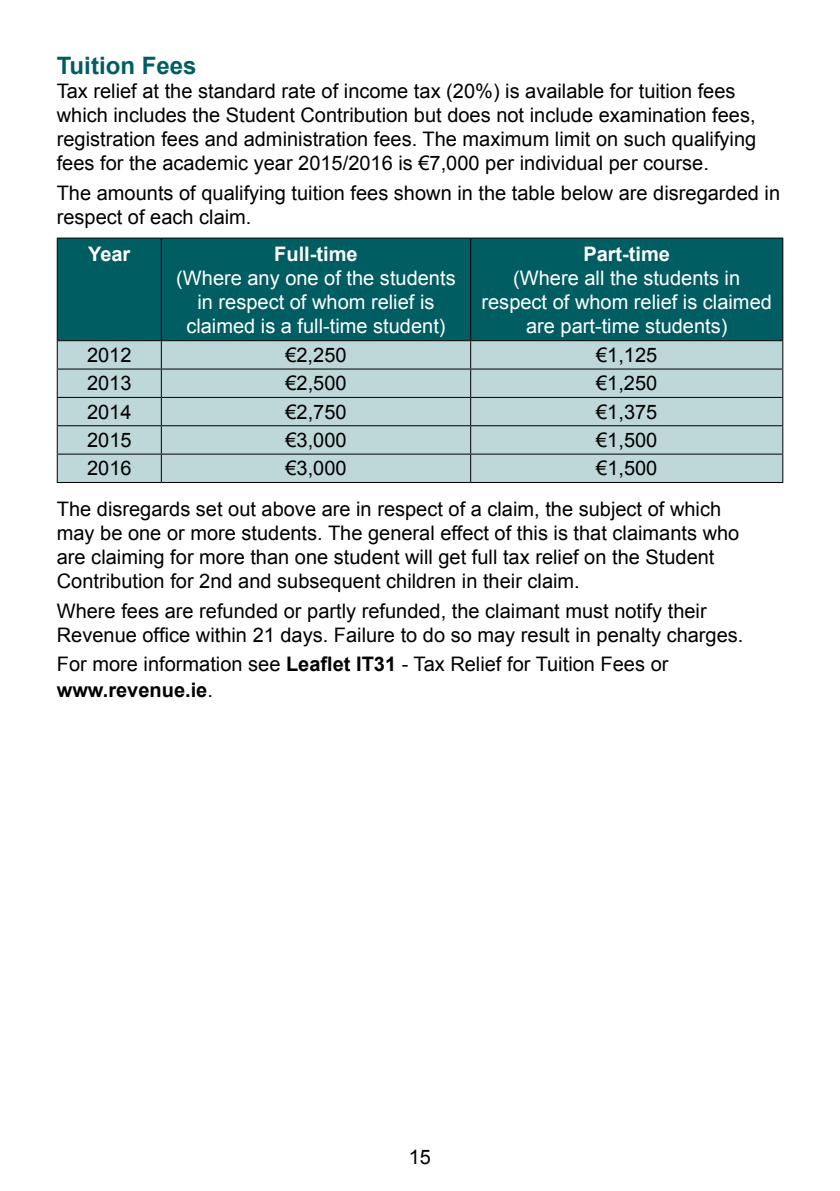
<style>
.page{position:relative;width:840px;height:1191px;background:#fff}
.page>*{position:absolute;margin:0;border:0;box-sizing:border-box;transform-origin:0 0}
.t1{font:700 24px "Arial";color:#005d62}
.t2{font:20px/24px "Arial";color:#000}
.t3{font:20px/24px "Arial";color:#fff;text-align:center}
.t4{font:700 20px "Arial";color:#fff}
.s1{font-weight:700}
</style>
<div class="page">
<div style="left:58px;top:239px;width:723px;height:101px;background:#005d62"></div>
<div style="left:58px;top:341px;width:723px;height:141px;background:#bed7d8"></div>
<hr style="left:57px;top:368px;width:104px;height:1px;background:#000">
<hr style="left:161px;top:368px;width:309px;height:1px;background:#000">
<hr style="left:470px;top:368px;width:312px;height:1px;background:#000">
<hr style="left:57px;top:397px;width:104px;height:1px;background:#000">
<hr style="left:161px;top:397px;width:309px;height:1px;background:#000">
<hr style="left:470px;top:397px;width:312px;height:1px;background:#000">
<hr style="left:57px;top:425px;width:104px;height:1px;background:#000">
<hr style="left:161px;top:425px;width:309px;height:1px;background:#000">
<hr style="left:470px;top:425px;width:312px;height:1px;background:#000">
<hr style="left:57px;top:453px;width:104px;height:1px;background:#000">
<svg style="left:57px;top:341px;width:1px;height:141px"></svg>
<hr style="left:161px;top:453px;width:309px;height:1px;background:#000">
<svg style="left:161px;top:341px;width:1px;height:141px"></svg>
<hr style="left:470px;top:453px;width:312px;height:1px;background:#000">
<svg style="left:470px;top:341px;width:1px;height:141px"></svg>
<svg style="left:781px;top:341px;width:1px;height:141px"></svg>
<hr style="left:57px;top:482px;width:104px;height:1px;background:#000">
<hr style="left:161px;top:482px;width:309px;height:1px;background:#000">
<hr style="left:470px;top:482px;width:312px;height:1px;background:#000">
<hr style="left:57px;top:238px;width:104px;height:1px;background:#000">
<hr style="left:57px;top:239px;width:1px;height:101px;background:#000">
<hr style="left:161px;top:238px;width:309px;height:1px;background:#000">
<hr style="left:161px;top:239px;width:1px;height:101px;background:#000">
<hr style="left:470px;top:238px;width:312px;height:1px;background:#000">
<hr style="left:470px;top:239px;width:1px;height:101px;background:#000">
<hr style="left:781px;top:239px;width:1px;height:101px;background:#000">
<hr style="left:57px;top:340px;width:104px;height:1px;background:#000">
<hr style="left:161px;top:340px;width:309px;height:1px;background:#000">
<hr style="left:470px;top:340px;width:312px;height:1px;background:#000">
<p class="t1" style="left:57px;top:50px;width:141px">Tuition Fees</p>
<p class="t2" style="left:57px;top:79px;width:700px">Tax relief at the standard rate of income tax (20%) is available for tuition fees which includes the Student Contribution but does not include examination fees, registration fees and administration fees. The maximum limit on such qualifying fees for the academic year 2015/2016 is €7,000 per individual per course.</p>
<p class="t2" style="left:57px;top:181px;width:724px">The amounts of qualifying tuition fees shown in the table below are disregarded in respect of each claim.</p>
<p class="t4" style="left:88px;top:240px;width:44px">Year</p>
<p class="t4" style="left:274px;top:240px;width:85px">Full-time</p>
<p class="t3" style="left:176px;top:266px;width:281px">(Where any one of the students in respect of whom relief is claimed is a full-time student)</p>
<p class="t4" style="left:583px;top:240px;width:88px">Part-time</p>
<p class="t3" style="left:481px;top:266px;width:292px">(Where all the students in respect of whom relief is claimed are part-time students)</p>
<p class="t2" style="left:87px;top:343px;width:46px">2012</p>
<p class="t2" style="left:285px;top:343px;width:63px">€2,250</p>
<p class="t2" style="left:595px;top:343px;width:63px">€1,125</p>
<p class="t2" style="left:87px;top:371px;width:46px">2013</p>
<p class="t2" style="left:285px;top:371px;width:63px">€2,500</p>
<p class="t2" style="left:595px;top:371px;width:63px">€1,250</p>
<p class="t2" style="left:87px;top:400px;width:46px">2014</p>
<p class="t2" style="left:285px;top:400px;width:63px">€2,750</p>
<p class="t2" style="left:596px;top:400px;width:63px">€1,375</p>
<p class="t2" style="left:87px;top:428px;width:46px">2015</p>
<p class="t2" style="left:285px;top:428px;width:63px">€3,000</p>
<p class="t2" style="left:596px;top:428px;width:63px">€1,500</p>
<p class="t2" style="left:87px;top:456px;width:46px">2016</p>
<p class="t2" style="left:285px;top:456px;width:63px">€3,000</p>
<p class="t2" style="left:57px;top:448px;width:665px;line-height:40.4px;text-indent:539px">€1,500<br>The disregards set out above are in respect of a claim, the subject of which</p>
<p class="t2" style="left:57px;top:521px;width:683px">may be one or more students. The general effect of this is that claimants who are claiming for more than one student will get full tax relief on the Student<br>Contribution for 2nd and subsequent children in their claim.</p>
<p class="t2" style="left:57px;top:599px;width:687px">Where fees are refunded or partly refunded, the claimant must notify their<br>Revenue office within 21 days. Failure to do so may result in penalty charges.</p>
<p class="t2" style="left:57px;top:652px;width:612px;line-height:25.2px">For more information see <span class="s1">Leaflet IT31</span> - Tax Relief for Tuition Fees or <span class="s1">www.revenue.ie</span>.</p>
<p class="t2" style="left:408px;top:1144px;width:24px">15</p>
</div>
